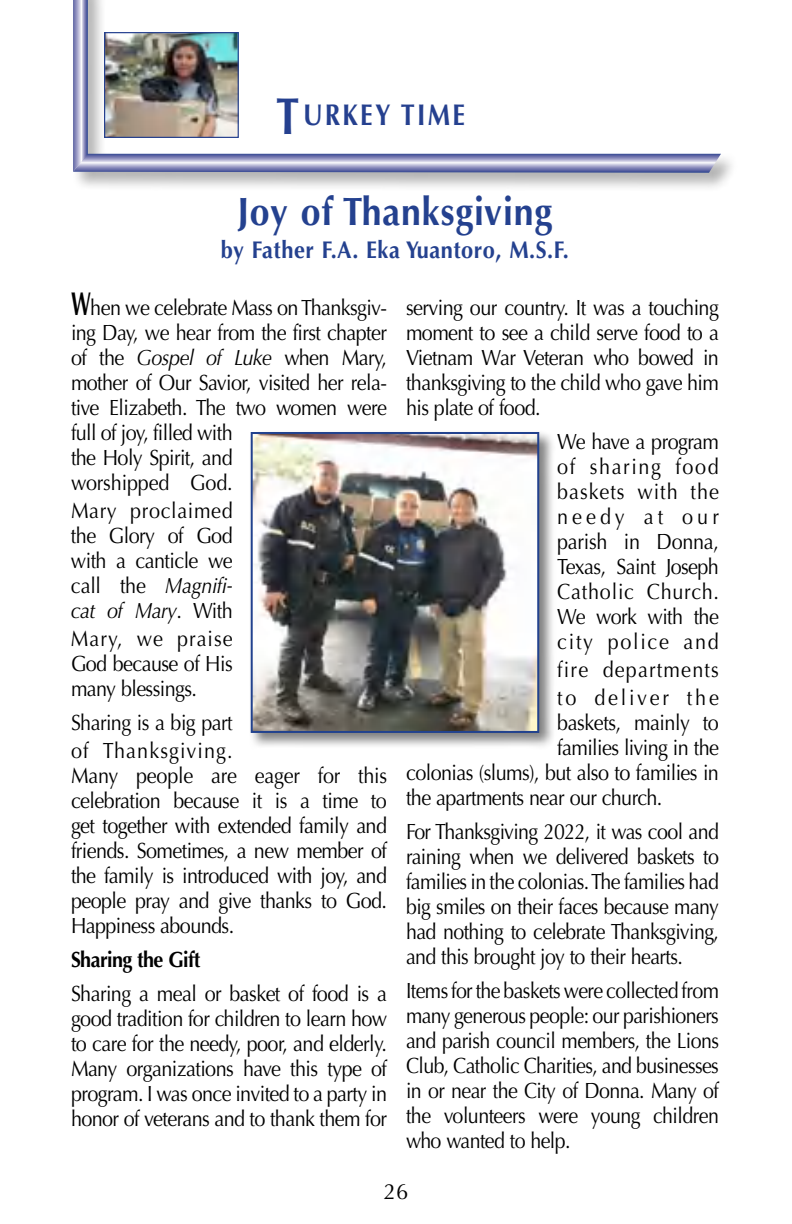
<style>
.page{position:relative;width:792px;height:1224px;background:#fff}
.page>*{position:absolute;margin:0;border:0;box-sizing:border-box;transform-origin:0 0}
.t1{font:700 39.6px "Optima";letter-spacing:.025em;color:#24418f;scale:.9 1}
.t2{font:700 30px "Optima";letter-spacing:.09em;color:#25408f;scale:.84 1}
.t3{font:700 24.2px "Optima";letter-spacing:.025em;color:#24418f;scale:.9 1}
.t4{font:22px/25px "Optima";letter-spacing:-.03em;color:#000;text-align:justify;scale:.9 1}
.t5{font:22px/25px "Optima";letter-spacing:-.03em;color:#000;text-align:justify;scale:.89 1}
.t6{font:22px/28px "Optima";letter-spacing:-.01em;color:#000;scale:.9 1}
.t7{font:22px/28px "Optima";letter-spacing:.06em;color:#000;scale:.9 1}
.t8{font:700 22px "Optima";letter-spacing:-.03em;color:#000;scale:.9 1}
.t9{font:22px "Optima";letter-spacing:-.03em;color:#000}
.s1{font-size:52px}
.s2{font-weight:700;font-size:33px}
.s3{font-style:italic}
</style>
<div class="page">
<div style="left:249px;top:430px;width:307px;height:320px;background:#000;opacity:.5"></div>
<img style="left:254px;top:435px;width:282px;height:295px">
<div style="left:251px;top:432px;width:288px;height:301px;border:2px solid #22428e"></div>
<div style="left:71px;top:0;width:668px;height:192px;background:#000;opacity:.3"></div>
<svg style="left:73px;top:0;width:648px;height:173px"></svg>
<img style="left:106px;top:34px;width:131px;height:102px">
<div style="left:104px;top:32px;width:135px;height:106px;border:1px solid #25408f"></div>
<h2 class="t2" style="left:276px;top:97px;width:226px"><span class="s1">T</span>URKEY TIME</h2>
<h1 class="t1" style="left:238px;top:188px;width:351px">Joy of Thanksgiving</h1>
<p class="t3" style="left:221px;top:235px;width:388px">by Father F.A. Eka Yuantoro, M.S.F.</p>
<p class="t4" style="left:71px;top:296px;width:353px;text-align:left"><span class="s2">W</span>hen we celebrate Mass on Thanksgiv&shy;ing Day, we hear from the first chapter of the <span class="s3">Gospel of Luke</span> when Mary, mother of Our Savior, visited her rela&shy;tive Elizabeth. The two women were full of joy, filled with<br>the Holy Spirit, and<br>worshipped God.</p>
<p class="t4" style="left:71px;top:499px;width:181px">Mary proclaimed the Glory of God with a canticle we call the <span class="s3">Magnifi&shy;cat of Mary</span>. With</p>
<p class="t4" style="left:71px;top:627px;width:181px">Mary, we praise God because of His many blessings.</p>
<p class="t6" style="left:71px;top:709px;width:181px">Sharing is a big part of Thanksgiving.</p>
<p class="t4" style="left:71px;top:764px;width:353px">Many people are eager for this celebration because it is a time to get together with extended family and friends. Sometimes, a new member of the family is introduced with joy, and people pray and give thanks to God.<br>Happiness abounds.</p>
<p class="t8" style="left:71px;top:947px;width:145px">Sharing the Gift</p>
<p class="t4" style="left:71px;top:982px;width:353px">Sharing a meal or basket of food is a good tradition for children to learn how to care for the needy, poor, and elderly.<br>Many organizations have this type of program. I was once invited to a party in honor of veterans and to thank them for</p>
<p class="t4" style="left:406px;top:296px;width:349px">serving our country. It was a touching moment to see a child serve food to a Vietnam War Veteran who bowed in thanksgiving to the child who gave him his plate of food.</p>
<p class="t4" style="left:557px;top:430px;width:181px">We have a program of sharing food baskets with the needy at our parish in Donna, Texas, Saint Joseph Catholic Church.<br>We work with the city police and</p>
<p class="t7" style="left:557px;top:656px;width:181px">fire departments to deliver the</p>
<p class="t4" style="left:557px;top:711px;width:181px">baskets, mainly to</p>
<p class="t4" style="left:557px;top:736px;width:181px">families living in the</p>
<p class="t4" style="left:406px;top:761px;width:349px">colonias (slums), but also to families in</p>
<p class="t4" style="left:406px;top:786px;width:286px">the apartments near our church.</p>
<p class="t5" style="left:406px;top:820px;width:353px">For Thanksgiving 2022, it was cool and raining when we delivered baskets to families in the colonias. The families had big smiles on their faces because many had nothing to celebrate Thanksgiving, and this brought joy to their hearts.</p>
<p class="t5" style="left:406px;top:979px;width:353px">Items for the baskets were collected from many generous people: our parishioners and parish council members, the Lions Club, Catholic Charities, and businesses in or near the City of Donna. Many of the volunteers were young children who wanted to help.</p>
<p class="t9" style="left:384px;top:1179px;width:26px">26</p>
</div>
